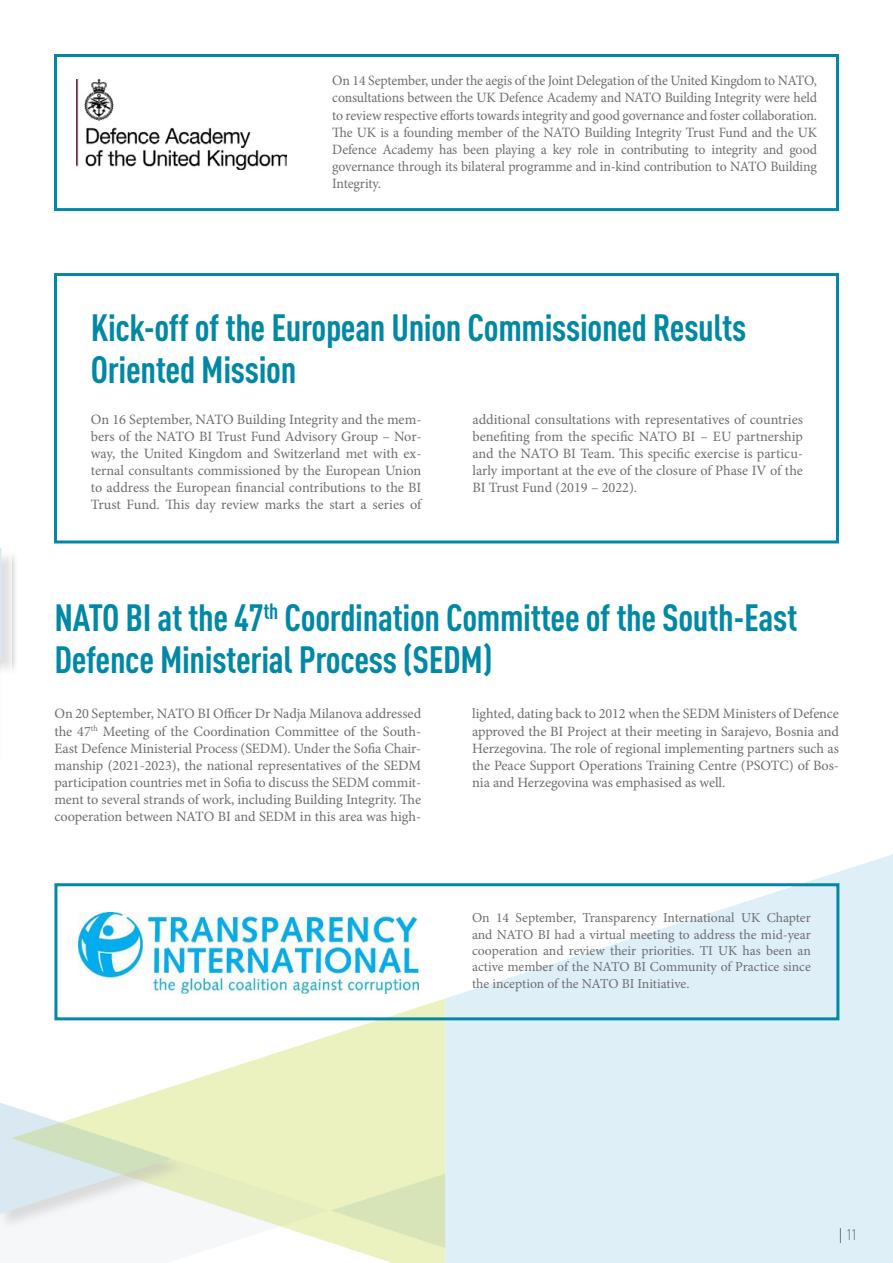
<style>
.page{position:relative;width:893px;height:1263px;background:#fff}
.page>*{position:absolute;margin:0;border:0;box-sizing:border-box;transform-origin:0 0}
.t1{font:700 37.5px/42px "DIN Cond";letter-spacing:-.01em;color:#0088a5}
.t2{font:300 15px "DIN Cond";color:#4d4d4f}
.t3{font:14.25px/17.1px "Minion Pro";letter-spacing:-.005em;color:#6d6e71;text-align:justify}
.t4{font:13.65px/16.4px "Minion Pro";color:#6d6e71;text-align:justify}
.s1{font-size:21px}
</style>
<div class="page">
<div style="left:0;top:548px;width:18px;height:128px;background:#000;opacity:.4"></div>
<svg style="left:0;top:548px;width:11px;height:125px"></svg>
<svg style="left:0;top:673px;width:893px;height:590px"></svg>
<div style="left:54px;top:273px;width:785px;height:270px;border:3px solid #0088a5"></div>
<div style="left:54px;top:54px;width:785px;height:157px;border:3px solid #0088a5"></div>
<img style="left:77px;top:79px;width:209px;height:90px">
<img style="left:79px;top:912px;width:339px;height:81px">
<div style="left:54px;top:883px;width:785px;height:137px;border:3px solid #0088a5"></div>
<p class="t3" style="left:332px;top:72px;width:486px">On 14 September, under the aegis of the Joint Delegation of the United Kingdom to NATO, consultations between the UK Defence Academy and NATO Building Integrity were held to review respective efforts towards integrity and good governance and foster collaboration.<br>The UK is a founding member of the NATO Building Integrity Trust Fund and the UK Defence Academy has been playing a key role in contributing to integrity and good governance through its bilateral programme and in-kind contribution to NATO Building Integrity.</p>
<h1 class="t1" style="left:91px;top:305px;width:657px">Kick-off of the European Union Commissioned Results<br>Oriented Mission</h1>
<p class="t3" style="left:91px;top:411px;width:332px">On 16 September, NATO Building Integrity and the mem&shy;bers of the NATO BI Trust Fund Advisory Group – Nor&shy;way, the United Kingdom and Switzerland met with ex&shy;ternal consultants commissioned by the European Union to address the European financial contributions to the BI Trust Fund. This day review marks the start a series of</p>
<p class="t3" style="left:472px;top:411px;width:332px">additional consultations with representatives of countries benefiting from the specific NATO BI – EU partnership and the NATO BI Team. This specific exercise is particu&shy;larly important at the eve of the closure of Phase IV of the BI Trust Fund (2019 – 2022).</p>
<h1 class="t1" style="left:54px;top:596px;width:744px">NATO BI at the 47<sup>th</sup> Coordination Committee of the South-East<br>Defence Ministerial Process (SEDM)</h1>
<p class="t3" style="left:54px;top:705px;width:368px">On 20 September, NATO BI Officer Dr Nadja Milanova addressed the 47<sup>th</sup> Meeting of the Coordination Committee of the South-East Defence Ministerial Process (SEDM). Under the Sofia Chair&shy;manship (2021-2023), the national representatives of the SEDM participation countries met in Sofia to discuss the SEDM commit&shy;ment to several strands of work, including Building Integrity. The cooperation between NATO BI and SEDM in this area was high-</p>
<p class="t3" style="left:472px;top:705px;width:368px">lighted, dating back to 2012 when the SEDM Ministers of Defence approved the BI Project at their meeting in Sarajevo, Bosnia and Herzegovina. The role of regional implementing partners such as the Peace Support Operations Training Centre (PSOTC) of Bos&shy;nia and Herzegovina was emphasised as well.</p>
<p class="t4" style="left:472px;top:910px;width:340px">On 14 September, Transparency International UK Chapter and NATO BI had a virtual meeting to address the mid-year cooperation and review their priorities. TI UK has been an active member of the NATO BI Community of Practice since the inception of the NATO BI Initiative.</p>
<p class="t2" style="left:839px;top:1226px;width:20px"><span class="s1">I</span> 11</p>
</div>
